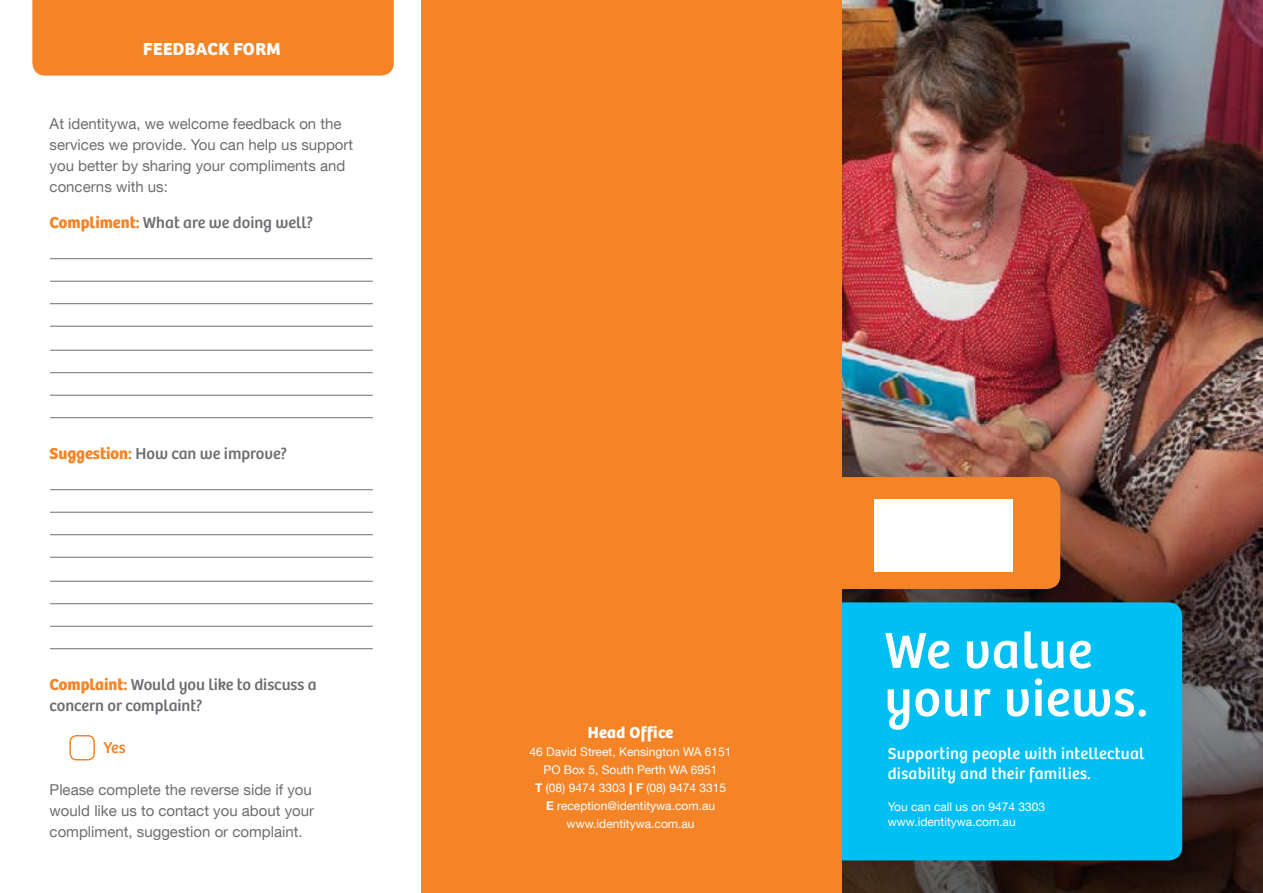
<style>
.page{position:relative;width:1263px;height:893px;background:#fff}
.page>*{position:absolute;margin:0;border:0;box-sizing:border-box;transform-origin:0 0}
.t1{font:52.5px/48px "Bree";letter-spacing:.02em;color:#fff}
.t2{font:700 18px "Bree";letter-spacing:.02em;color:#fff}
.t3{font:16.5px/21px "Bree";color:#6d6e71}
.t4{font:16.5px/19.5px "Bree";letter-spacing:.02em;color:#fff}
.t5{font:700 16.5px "Bree";letter-spacing:.02em;color:#fff}
.t6{font:16.5px "Bree";color:#f58427}
.t7{font:15px/21px "Helvetica Neue LT Com";color:#6d6e71}
.t8{font:12px/18px "Helvetica Neue LT Com";color:#fff}
.s1{font-weight:700;color:#f58427}
.s2{font-weight:700}
.s3{font-weight:900}
</style>
<div class="page">
<img style="left:1060px;top:0;width:203px;height:437px">
<svg style="left:1060px;top:437px;width:203px;height:456px;background:#60413a"></svg>
<div style="left:32px;top:0;width:362px;height:76px;background:#f58427"></div>
<div style="left:1060px;top:602px;width:122px;height:258px;background:#00c0f3"></div>
<img style="left:842px;top:0;width:218px;height:893px">
<img style="left:874px;top:499px;width:138px;height:72px">
<hr style="left:50px;top:258px;width:323px;height:1px;background:#6d6e71">
<hr style="left:50px;top:350px;width:323px;height:1px;background:#6d6e71">
<hr style="left:50px;top:489px;width:323px;height:1px;background:#6d6e71">
<hr style="left:50px;top:581px;width:323px;height:1px;background:#6d6e71">
<hr style="left:50px;top:303px;width:323px;height:1px;background:#6d6e71">
<hr style="left:50px;top:395px;width:323px;height:1px;background:#6d6e71">
<hr style="left:50px;top:534px;width:323px;height:1px;background:#6d6e71">
<hr style="left:50px;top:626px;width:323px;height:1px;background:#6d6e71">
<hr style="left:50px;top:326px;width:323px;height:1px;background:#6d6e71">
<hr style="left:50px;top:417px;width:323px;height:1px;background:#6d6e71">
<hr style="left:50px;top:557px;width:323px;height:1px;background:#6d6e71">
<hr style="left:50px;top:648px;width:323px;height:1px;background:#6d6e71">
<hr style="left:50px;top:281px;width:323px;height:1px;background:#6d6e71">
<hr style="left:50px;top:372px;width:323px;height:1px;background:#6d6e71">
<hr style="left:50px;top:512px;width:323px;height:1px;background:#6d6e71">
<hr style="left:50px;top:603px;width:323px;height:1px;background:#6d6e71">
<div style="left:421px;top:0;width:421px;height:893px;background:#f58427"></div>
<div style="left:69px;top:735px;width:26px;height:25px;border:2px solid #f58427;border-radius:6px"></div>
<p class="t2" style="left:143px;top:38px;width:139px">FEEDBACK FORM</p>
<p class="t7" style="left:50px;top:113px;width:305px">At identitywa, we welcome feedback on the services we provide. You can help us support you better by sharing your compliments and concerns with us:</p>
<p class="t3" style="left:50px;top:212px;width:265px"><span class="s1">Compliment:</span> What are we doing well?</p>
<p class="t3" style="left:50px;top:443px;width:239px"><span class="s1">Suggestion:</span> How can we improve?</p>
<p class="t3" style="left:50px;top:674px;width:269px"><span class="s1">Complaint:</span> Would you like to discuss a concern or complaint?</p>
<p class="t6" style="left:104px;top:737px;width:24px">Yes</p>
<p class="t7" style="left:50px;top:779px;width:266px">Please complete the reverse side if you would like us to contact you about your compliment, suggestion or complaint.</p>
<p class="t5" style="left:588px;top:722px;width:87px">Head Office</p>
<p class="t8" style="left:530px;top:742px;width:204px;text-align:center">46 David Street, Kensington WA 6151<br>PO Box 5, South Perth WA 6951<br><span class="s2">T</span> (08) 9474 3303 <span class="s3">|</span> <span class="s2">F</span> (08) 9474 3315<br><span class="s2">E</span> reception@identitywa.com.au www.identitywa.com.au</p>
<h1 class="t1" style="left:884px;top:627px;width:265px">We value your views.</h1>
<p class="t4" style="left:888px;top:744px;width:258px">Supporting people with intellectual disability and their families.</p>
<p class="t8" style="left:888px;top:799px;width:159px;line-height:15px">You can call us on 9474 3303 www.identitywa.com.au</p>
</div>
